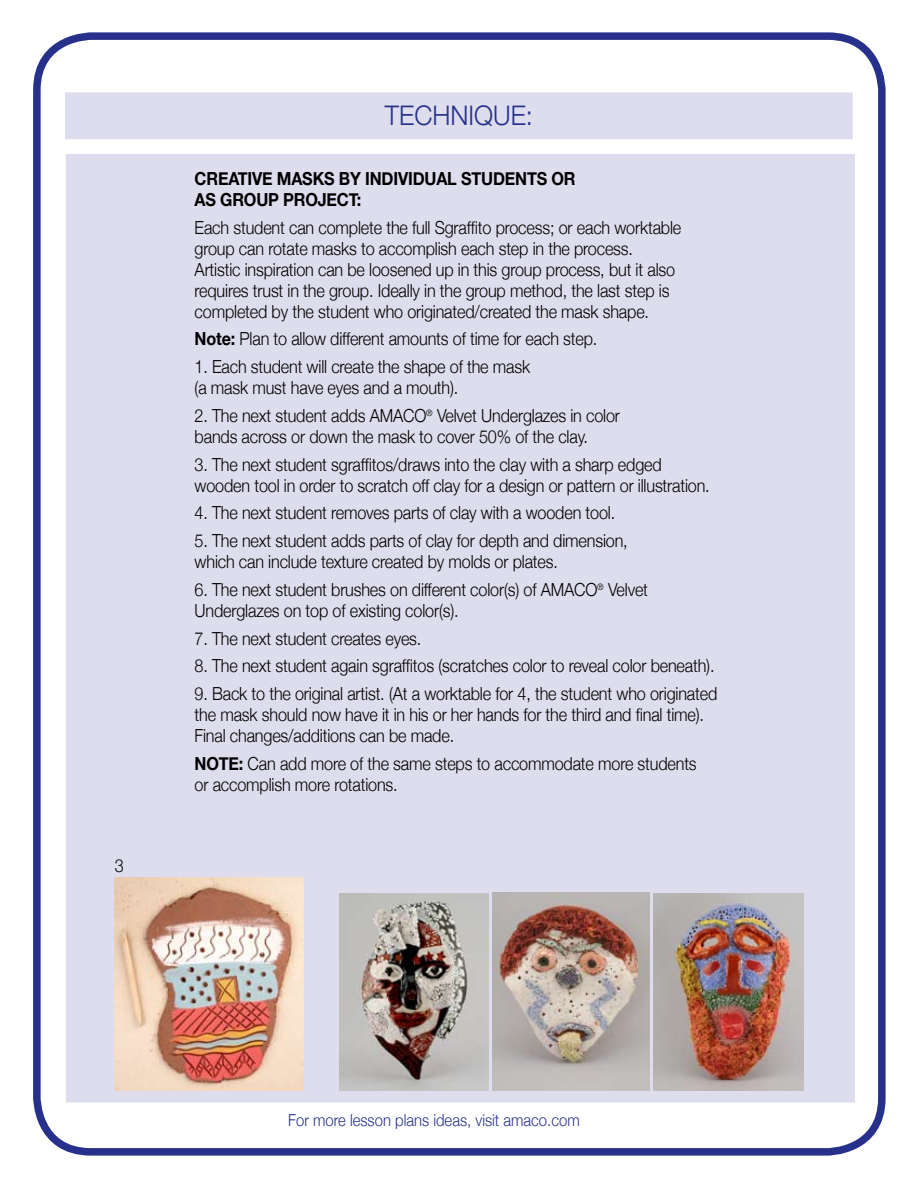
<style>
.page{position:relative;width:918px;height:1188px;background:#fff}
.page>*{position:absolute;margin:0;border:0;box-sizing:border-box;transform-origin:0 0}
.t1{font:300 27px "Helvetica Neue";color:#27318b;scale:.95 1}
.t2{font:300 18px/21px "Helvetica Neue";letter-spacing:-.01em;color:#000;scale:.9 1}
.t3{font:700 18px/21px "Helvetica Neue";letter-spacing:-.01em;color:#000;scale:.9 1}
.t4{font:300 16.5px "Helvetica Neue";color:#27318b;scale:.9 1}
.s1{font-weight:700}
</style>
<div class="page">
<div style="left:66px;top:154px;width:789px;height:948px;background:#dddded"></div>
<div style="left:65px;top:92px;width:788px;height:47px;background:#dddded;border:2px solid #dddded"></div>
<img style="left:115px;top:878px;width:188px;height:213px">
<img style="left:493px;top:893px;width:157px;height:198px">
<img style="left:653px;top:894px;width:150px;height:197px">
<img style="left:339px;top:894px;width:150px;height:197px">
<div style="left:33px;top:32px;width:853px;height:1124px;border:8px solid #27318b;border-radius:54px"></div>
<p class="t2" style="left:115px;top:855px;width:12px">3</p>
<h1 class="t1" style="left:385px;top:99px;width:48px">Techni</h1>
<h1 class="t1" style="left:474px;top:99px;width:64px">que:</h1>
<p class="t3" style="left:195px;top:168px;width:425px">CREATIVE MASKS BY INDIVIDUAL STUDENTS OR<br>AS GROUP PROJECT:</p>
<p class="t2" style="left:195px;top:216px;width:542px">Each student can complete the full Sgraffito process; or each worktable group can rotate masks to accomplish each step in the process.<br>Artistic inspiration can be loosened up in this group process, but it also requires trust in the group. Ideally in the group method, the last step is completed by the student who originated/created the mask shape.</p>
<p class="t2" style="left:195px;top:328px;width:449px"><span class="s1">NOTE:</span> Plan to allow different amounts of time for each step.</p>
<p class="t2" style="left:195px;top:356px;width:374px">1. Each student will create the shape of the mask (a mask must have eyes and a mouth).</p>
<p class="t2" style="left:195px;top:405px;width:474px">2. The next student adds AMACO<sup>®</sup> Velvet Underglazes in color bands across or down the mask to cover 50% of the clay.</p>
<p class="t2" style="left:195px;top:453px;width:574px">3. The next student sgraffitos/draws into the clay with a sharp edged wooden tool in order to scratch off clay for a design or pattern or illustration.</p>
<p class="t2" style="left:195px;top:502px;width:469px">4. The next student removes parts of clay with a wooden tool.</p>
<p class="t2" style="left:195px;top:530px;width:483px">5. The next student adds parts of clay for depth and dimension, which can include texture created by molds or plates.</p>
<p class="t2" style="left:195px;top:579px;width:505px">6. The next student brushes on different color(s) of AMACO<sup>®</sup> Velvet<br>Underglazes on top of existing color(s).</p>
<p class="t2" style="left:195px;top:627px;width:253px">7. The next student creates eyes.</p>
<p class="t2" style="left:195px;top:655px;width:579px">8. The next student again sgraffitos (scratches color to reveal color beneath).</p>
<p class="t2" style="left:195px;top:683px;width:582px">9. Back to the original artist. (At a worktable for 4, the student who originated the mask should now have it in his or her hands for the third and final time).<br>Final changes/additions can be made.</p>
<p class="t2" style="left:195px;top:753px;width:559px"><span class="s1">NOTE:</span> Can add more of the same steps to accommodate more students or accomplish more rotations.</p>
<p class="t4" style="left:288px;top:1110px;width:325px">For more lesson plans ideas, visit amaco.com</p>
</div>
